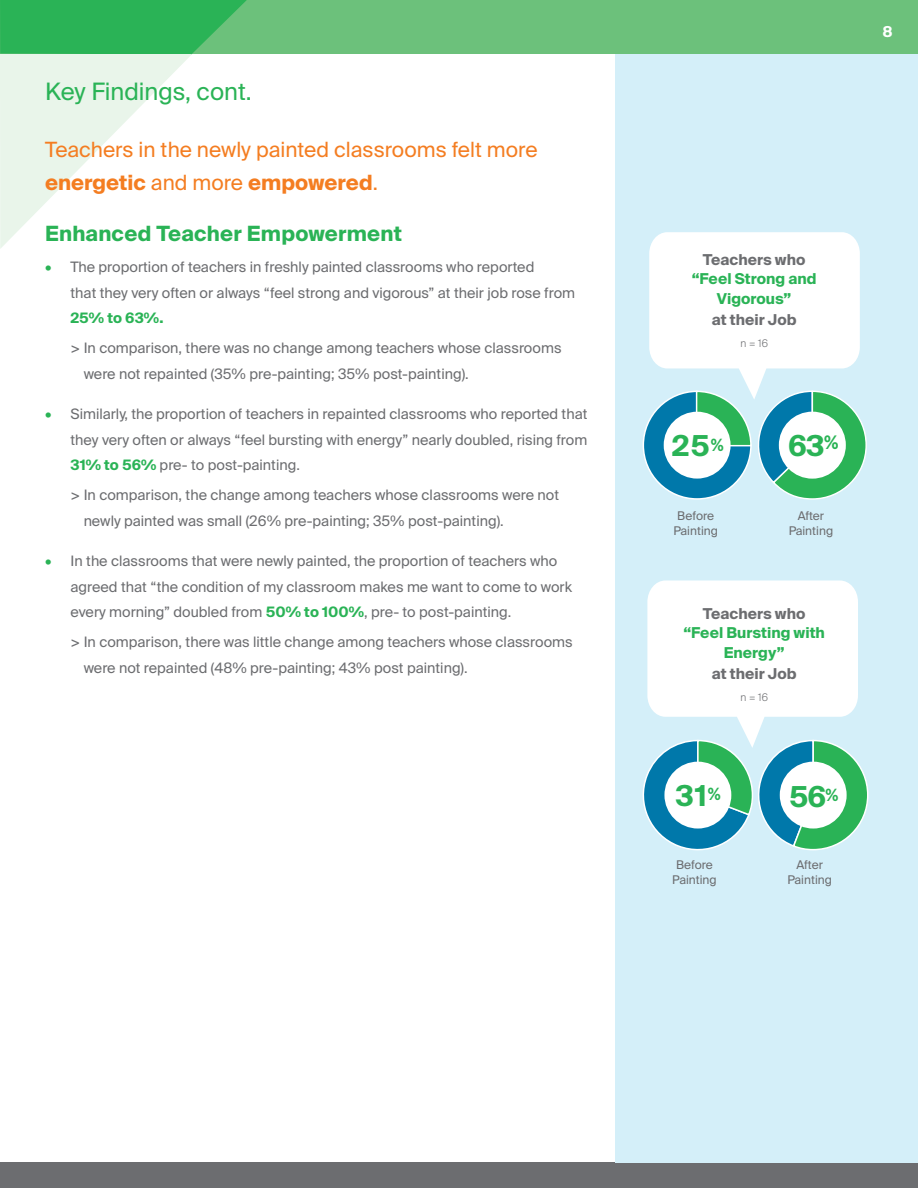
<style>
.page{position:relative;width:918px;height:1188px;background:#fff}
.page>*{position:absolute;margin:0;border:0;box-sizing:border-box;transform-origin:0 0}
.t1{font:700 28.95px "Suisse Intl";color:#2ab356}
.t2{font:24px "Suisse Intl";color:#2ab356}
.t3{font:21px/33px "Suisse Intl";color:#f47d21}
.t4{font:700 21px "Suisse Intl";letter-spacing:.01em;color:#2ab356}
.t5{font:700 15px/19.5px "Suisse Intl";color:#2ab356;text-align:center}
.t6{font:700 15px "Suisse Intl";color:#6c6d70}
.t7{font:700 15px "Suisse Intl";color:#fff}
.t8{font:14.4px/25.5px "Suisse Intl";color:#6c6d70}
.t9{font:12px/15px "Suisse Intl";color:#6c6d70;text-align:center}
.t10{font:300 10.5px "Suisse Intl";color:#6c6d70}
.s1{font-weight:700}
.s2{color:#2ab356}
.s3{font-weight:700;color:#2ab356}
.s4{color:#6c6d70}
</style>
<div class="page">
<div style="left:0;top:0;width:918px;height:54px;background:#6cc17b"></div>
<svg style="left:0;top:0;width:247px;height:249px"></svg>
<div style="left:0;top:1163px;width:918px;height:25px;background:#6c6d70"></div>
<div style="left:615px;top:54px;width:303px;height:1109px;background:#d4eff9"></div>
<svg style="left:642px;top:232px;width:225px;height:268px"></svg>
<svg style="left:642px;top:580px;width:227px;height:271px"></svg>
<p class="t2" style="left:45px;top:77px;width:208px">Key Findings, cont.</p>
<p class="t3" style="left:45px;top:133px;width:494px">Teachers in the newly painted classrooms felt more <span class="s1">energetic</span> and more <span class="s1">empowered</span>.</p>
<p class="t4" style="left:45px;top:221px;width:359px">Enhanced Teacher Empowerment</p>
<p class="t8" style="left:70px;top:254px;width:506px;text-indent:-26px"><span class="s2">•</span> The proportion of teachers in freshly painted classrooms who reported<br>that they very often or always “feel strong and vigorous” at their job rose from<br><span class="s3">25% to 63%.</span></p>
<p class="t8" style="left:84px;top:335px;width:479px;text-indent:-13px">&gt; In comparison, there was no change among teachers whose classrooms were not repainted (35% pre-painting; 35% post-painting).</p>
<p class="t8" style="left:70px;top:401px;width:519px;text-align:justify;text-indent:-26px"><span class="s2">•</span> Similarly, the proportion of teachers in repainted classrooms who reported that they very often or always “feel bursting with energy” nearly doubled, rising from <span class="s3">31% to 56%</span> pre- to post-painting.</p>
<p class="t8" style="left:84px;top:482px;width:477px;text-indent:-13px">&gt; In comparison, the change among teachers whose classrooms were not newly painted was small (26% pre-painting; 35% post-painting).</p>
<p class="t8" style="left:70px;top:548px;width:503px;text-indent:-26px"><span class="s2">•</span> In the classrooms that were newly painted, the proportion of teachers who agreed that “the condition of my classroom makes me want to come to work every morning” doubled from <span class="s3">50% to 100%</span>, pre- to post-painting.</p>
<p class="t8" style="left:84px;top:629px;width:491px;text-indent:-13px">&gt; In comparison, there was little change among teachers whose classrooms were not repainted (48% pre-painting; 43% post painting).</p>
<p class="t7" style="left:883px;top:23px;width:12px">8</p>
<p class="t5" style="left:692px;top:250px;width:126px"><span class="s4">Teachers who </span>“Feel Strong and<br>Vigorous”</p>
<p class="t6" style="left:712px;top:311px;width:86px">at their Job</p>
<p class="t10" style="left:740px;top:337px;width:29px">n = 16</p>
<p class="t1" style="left:672px;top:430px;width:54px">25<sup>%</sup></p>
<p class="t1" style="left:788px;top:429px;width:52px">63<sup>%</sup></p>
<p class="t9" style="left:674px;top:509px;width:46px">Before<br>Painting</p>
<p class="t9" style="left:789px;top:509px;width:46px">After<br>Painting</p>
<p class="t5" style="left:683px;top:604px;width:143px"><span class="s4">Teachers who </span>“Feel Bursting with<br>Energy”</p>
<p class="t6" style="left:712px;top:665px;width:86px">at their Job</p>
<p class="t10" style="left:740px;top:691px;width:29px">n = 16</p>
<p class="t1" style="left:675px;top:779px;width:47px">31<sup>%</sup></p>
<p class="t1" style="left:789px;top:780px;width:51px">56<sup>%</sup></p>
<p class="t9" style="left:672px;top:857px;width:46px">Before<br>Painting</p>
<p class="t9" style="left:787px;top:857px;width:46px">After<br>Painting</p>
</div>
